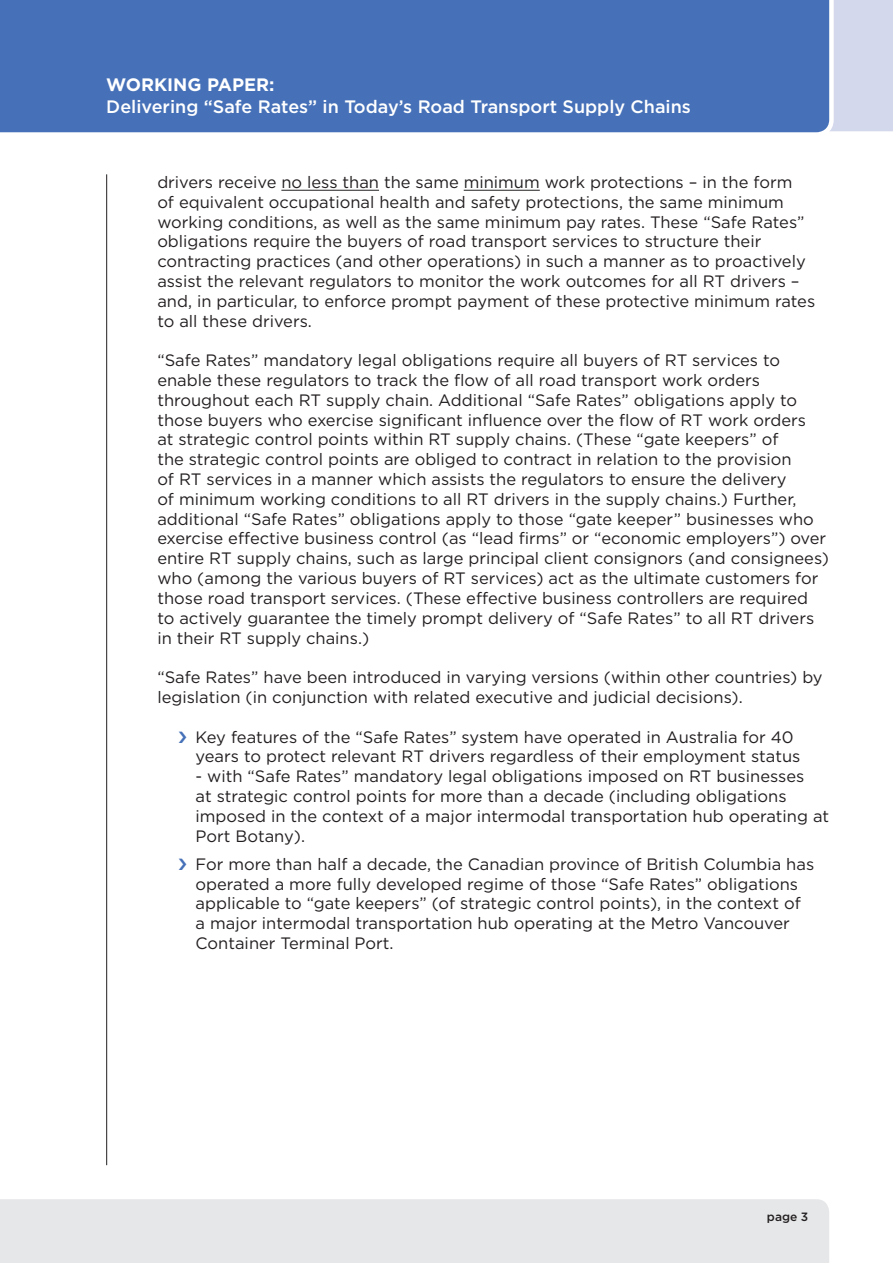
<style>
.page{position:relative;width:893px;height:1263px;background:#fff}
.page>*{position:absolute;margin:0;border:0;box-sizing:border-box;transform-origin:0 0}
.t1{font:500 18px "Gotham HTF";color:#fff}
.t2{font:700 18px "Gotham HTF";color:#fff}
.t3{font:16.5px/19.8px "Gotham HTF";color:#231f20}
.t4{font:500 12px "Gotham HTF";color:#231f20}
</style>
<div class="page">
<div style="left:836px;top:0;width:57px;height:131px;background:#d3d8ed"></div>
<div style="left:0;top:0;width:836px;height:133px;background:#4671b8"></div>
<div style="left:0;top:1199px;width:829px;height:64px;background:#e6e7e9"></div>
<hr style="left:106px;top:174px;width:1px;height:991px;background:#231f20">
<hr style="left:281px;top:190px;width:98px;height:1px;background:#231f20">
<hr style="left:464px;top:190px;width:76px;height:1px;background:#231f20">
<p class="t2" style="left:106px;top:75px;width:170px">WORKING PAPER:</p>
<p class="t1" style="left:106px;top:96px;width:586px">Delivering “Safe Rates” in Today’s Road Transport Supply Chains</p>
<p class="t3" style="left:157px;top:172px;width:659px">drivers receive no less than the same minimum work protections – in the form<br>of equivalent occupational health and safety protections, the same minimum working conditions, as well as the same minimum pay rates. These “Safe Rates” obligations require the buyers of road transport services to structure their contracting practices (and other operations) in such a manner as to proactively assist the relevant regulators to monitor the work outcomes for all RT drivers – and, in particular, to enforce prompt payment of these protective minimum rates to all these drivers.</p>
<p class="t3" style="left:157px;top:350px;width:673px">“Safe Rates” mandatory legal obligations require all buyers of RT services to enable these regulators to track the flow of all road transport work orders throughout each RT supply chain. Additional “Safe Rates” obligations apply to those buyers who exercise significant influence over the flow of RT work orders<br>at strategic control points within RT supply chains. (These “gate keepers” of<br>the strategic control points are obliged to contract in relation to the provision<br>of RT services in a manner which assists the regulators to ensure the delivery<br>of minimum working conditions to all RT drivers in the supply chains.) Further, additional “Safe Rates” obligations apply to those “gate keeper” businesses who exercise effective business control (as “lead firms” or “economic employers”) over entire RT supply chains, such as large principal client consignors (and consignees) who (among the various buyers of RT services) act as the ultimate customers for those road transport services. (These effective business controllers are required to actively guarantee the timely prompt delivery of “Safe Rates” to all RT drivers in their RT supply chains.)</p>
<p class="t3" style="left:157px;top:667px;width:667px">“Safe Rates” have been introduced in varying versions (within other countries) by legislation (in conjunction with related executive and judicial decisions).</p>
<p class="t3" style="left:196px;top:726px;width:606px">Key features of the “Safe Rates” system have operated in Australia for 40 years to protect relevant RT drivers regardless of their employment status</p>
<p class="t3" style="left:196px;top:766px;width:635px">- with “Safe Rates” mandatory legal obligations imposed on RT businesses<br>at strategic control points for more than a decade (including obligations imposed in the context of a major intermodal transportation hub operating at Port Botany).</p>
<p class="t3" style="left:196px;top:854px;width:620px">For more than half a decade, the Canadian province of British Columbia has operated a more fully developed regime of those “Safe Rates” obligations applicable to “gate keepers” (of strategic control points), in the context of a major intermodal transportation hub operating at the Metro Vancouver Container Terminal Port.</p>
<p class="t4" style="left:767px;top:1210px;width:43px">page 3</p>
</div>
